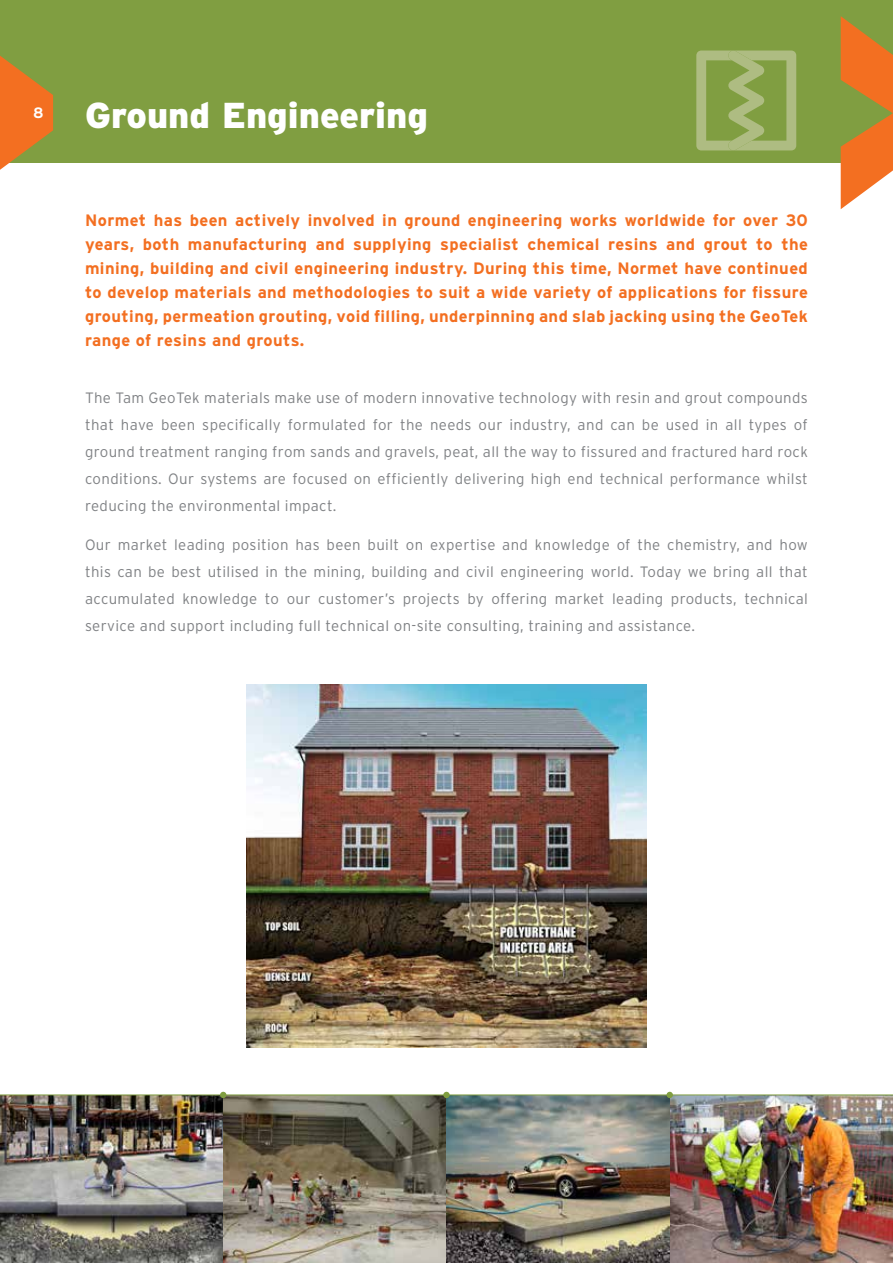
<style>
.page{position:relative;width:893px;height:1263px;background:#fff}
.page>*{position:absolute;margin:0;border:0;box-sizing:border-box;transform-origin:0 0}
.t1{font:900 36px "Interstate";color:#fff}
.t2{font:700 16.5px/24px "Interstate";letter-spacing:.025em;color:#f36f21;text-align:justify}
.t3{font:300 15px/27px "Interstate";letter-spacing:.025em;color:#808285;text-align:justify}
.t4{font:700 15px "Interstate";color:#fff}
</style>
<div class="page">
<div style="left:0;top:0;width:893px;height:162px;background:#809e41"></div>
<svg style="left:696px;top:51px;width:100px;height:99px"></svg>
<img style="left:0;top:1095px;width:893px;height:168px">
<svg style="left:841px;top:16px;width:52px;height:193px"></svg>
<svg style="left:0;top:56px;width:53px;height:114px"></svg>
<img style="left:246px;top:684px;width:401px;height:363px">
<svg style="left:220px;top:1092px;width:6px;height:6px"></svg>
<div style="left:443px;top:1092px;width:7px;height:6px;background:#809e41;border-radius:50%"></div>
<div style="left:666px;top:1092px;width:7px;height:6px;background:#809e41;border-radius:50%"></div>
<hr style="left:0;top:1094px;width:893px;height:1px;background:#809e41">
<p class="t4" style="left:33px;top:104px;width:12px">8</p>
<h1 class="t1" style="left:85px;top:93px;width:344px">Ground Engineering</h1>
<p class="t2" style="left:85px;top:208px;width:724px">Normet has been actively involved in ground engineering works worldwide for over 30 years, both manufacturing and supplying specialist chemical resins and grout to the mining, building and civil engineering industry. During this time, Normet have continued to develop materials and methodologies to suit a wide variety of applications for fissure grouting, permeation grouting, void filling, underpinning and slab jacking using the GeoTek range of resins and grouts.</p>
<p class="t3" style="left:85px;top:384px;width:724px">The Tam GeoTek materials make use of modern innovative technology with resin and grout compounds that have been specifically formulated for the needs our industry, and can be used in all types of ground treatment ranging from sands and gravels, peat, all the way to fissured and fractured hard rock conditions. Our systems are focused on efficiently delivering high end technical performance whilst reducing the environmental impact.</p>
<p class="t3" style="left:85px;top:531px;width:724px">Our market leading position has been built on expertise and knowledge of the chemistry, and how this can be best utilised in the mining, building and civil engineering world. Today we bring all that accumulated knowledge to our customer’s projects by offering market leading products, technical service and support including full technical on-site consulting, training and assistance.</p>
</div>
